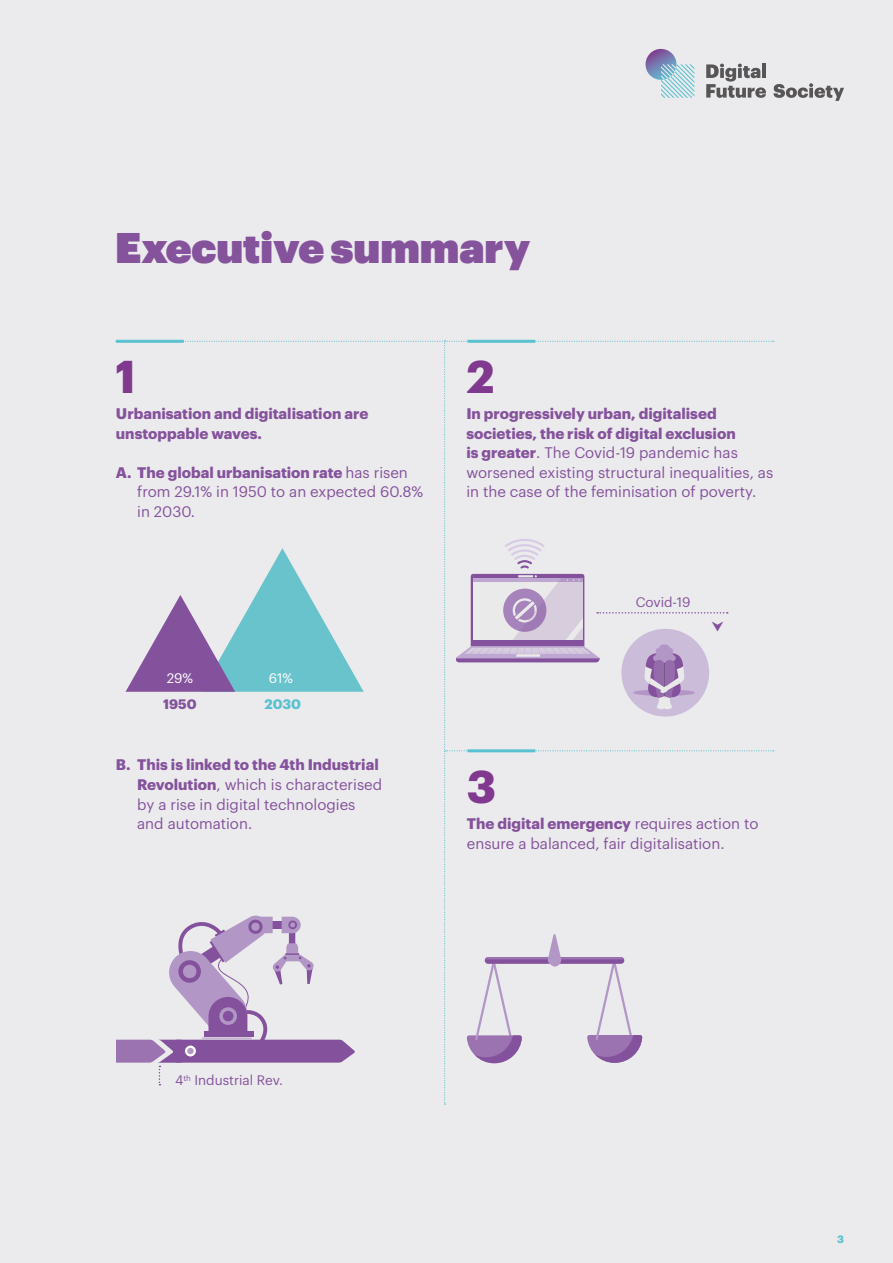
<style>
.page{position:relative;width:893px;height:1263px;background:#ebebed}
.page>*{position:absolute;margin:0;border:0;box-sizing:border-box;transform-origin:0 0}
.t1{font:700 45px "Graphik";color:#80398e}
.t2{font:42px "Graphik Super";color:#85529c}
.texto{font:15px/19.5px "Graphik";color:#85529c}
.texto-2{font:700 15px/19.5px "Graphik";color:#85529c}
.t3{font:13.5px "Graphik";color:#85529c}
.t4{font:13.5px "Graphik";color:#fff}
.t5{font:700 13.5px "Graphik";color:#85529c}
.t6{font:700 13.5px "Graphik";color:#5ac1d0}
.t7{font:700 10.5px "Graphik";color:#5ac1d0}
.s1{font-weight:700}
</style>
<div class="page">
<svg style="left:706px;top:64px;width:60px;height:34px"></svg>
<svg style="left:773px;top:83px;width:71px;height:18px"></svg>
<svg style="left:645px;top:49px;width:49px;height:49px"></svg>
<svg style="left:116px;top:340px;width:658px;height:764px"></svg>
<p class="t2" style="left:115px;top:215px;width:417px">Executive summary</p>
<p class="t1" style="left:115px;top:342px;width:22px">1</p>
<p class="t1" style="left:467px;top:342px;width:29px">2</p>
<p class="texto-2" style="left:116px;top:403px;width:254px">Urbanisation and digitalisation are unstoppable waves.</p>
<p class="texto" style="left:137px;top:461px;width:287px;text-indent:-21px"><span class="s1">A. The global urbanisation rate</span> has risen from 29.1% in 1950 to an expected 60.8% in 2030.</p>
<p class="t4" style="left:167px;top:668px;width:28px">29%</p>
<p class="t5" style="left:163px;top:694px;width:35px">1950</p>
<p class="t4" style="left:269px;top:668px;width:26px">61%</p>
<p class="t6" style="left:264px;top:694px;width:38px">2030</p>
<p class="texto" style="left:137px;top:754px;width:246px;text-indent:-21px"><span class="s1">B. This is linked to the 4th Industrial<br>Revolution</span>, which is characterised by a rise in digital technologies and automation.</p>
<p class="texto" style="left:466px;top:403px;width:308px"><span class="s1">In progressively urban, digitalised societies, the risk of digital exclusion<br>is greater</span>. The Covid-19 pandemic has worsened existing structural inequalities, as in the case of the feminisation of poverty.</p>
<p class="t1" style="left:467px;top:752px;width:31px">3</p>
<p class="t3" style="left:636px;top:592px;width:56px">Covid-19</p>
<p class="texto" style="left:467px;top:812px;width:293px"><span class="s1">The digital emergency</span> requires action to ensure a balanced, fair digitalisation.</p>
<p class="t3" style="left:175px;top:1070px;width:109px">4<sup>th</sup> Industrial Rev.</p>
<p class="t7" style="left:837px;top:1231px;width:8px">3</p>
</div>
